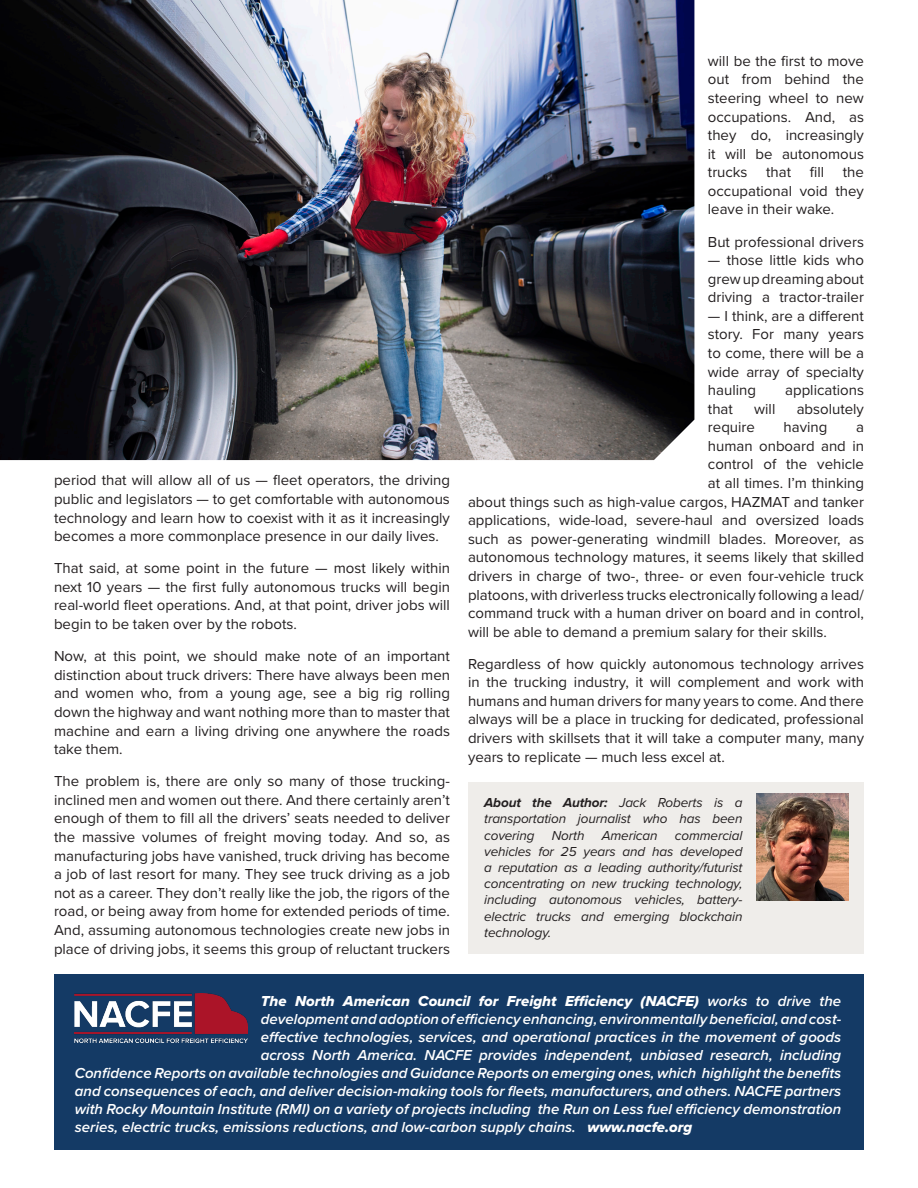
<style>
.page{position:relative;width:918px;height:1188px;background:#fff}
.page>*{position:absolute;margin:0;border:0;box-sizing:border-box;transform-origin:0 0}
.Body_Text{font:15px/18.6px "Proxima Nova";color:#231f20;text-align:justify}
.t1{font:italic 600 15px "Proxima Nova";color:#fff}
.t2{font:15px "Proxima Nova Extrabld It";color:#fff}
.t3{font:italic 13.5px/16.2px "Proxima Nova";letter-spacing:-.01em;color:#231f20;text-align:justify}
.s1{font-weight:700}
.s2{font-family:"Proxima Nova";font-weight:600;font-style:italic}
.s3{font-family:"Proxima Nova Extrabld It";font-weight:400;font-style:normal}
</style>
<div class="page">
<div style="left:468px;top:782px;width:396px;height:172px;background:#efedea"></div>
<img style="left:756px;top:794px;width:92px;height:107px">
<div style="left:54px;top:974px;width:810px;height:176px;background:#143a65"></div>
<img style="left:75px;top:994px;width:172px;height:49px">
<img style="left:0;top:0;width:694px;height:460px">
<p class="Body_Text" style="left:54px;top:470px;width:398px">period that will allow all of us — fleet operators, the driving public and legislators — to get comfortable with autonomous technology and learn how to coexist with it as it increasingly becomes a more commonplace presence in our daily lives.</p>
<p class="Body_Text" style="left:54px;top:558px;width:398px">That said, at some point in the future — most likely within next 10 years — the first fully autonomous trucks will begin real-world fleet operations. And, at that point, driver jobs will begin to be taken over by the robots.</p>
<p class="Body_Text" style="left:54px;top:646px;width:398px">Now, at this point, we should make note of an important distinction about truck drivers: There have always been men and women who, from a young age, see a big rig rolling down the highway and want nothing more than to master that machine and earn a living driving one anywhere the roads take them.</p>
<p class="Body_Text" style="left:54px;top:771px;width:398px">The problem is, there are only so many of those trucking&shy;inclined men and women out there. And there certainly aren’t enough of them to fill all the drivers’ seats needed to deliver the massive volumes of freight moving today. And so, as manufacturing jobs have vanished, truck driving has become a job of last resort for many. They see truck driving as a job not as a career. They don’t really like the job, the rigors of the road, or being away from home for extended periods of time.<br>And, assuming autonomous technologies create new jobs in place of driving jobs, it seems this group of reluctant truckers</p>
<p class="Body_Text" style="left:708px;top:51px;width:158px">will be the first to move out from behind the steering wheel to new occupations. And, as they do, increasingly it will be autonomous trucks that fill the occupational void they leave in their wake.</p>
<p class="Body_Text" style="left:708px;top:232px;width:158px">But professional drivers</p>
<p class="Body_Text" style="left:708px;top:250px;width:158px">— those little kids who grew up dreaming about driving a tractor-trailer</p>
<p class="Body_Text" style="left:708px;top:306px;width:158px">— I think, are a different story. For many years to come, there will be a wide array of specialty hauling</p>
<p class="Body_Text" style="left:785px;top:380px;width:80px">applications</p>
<p class="Body_Text" style="left:708px;top:399px;width:27px">that</p>
<p class="Body_Text" style="left:754px;top:399px;width:23px">will</p>
<p class="Body_Text" style="left:797px;top:399px;width:69px">absolutely</p>
<p class="Body_Text" style="left:708px;top:417px;width:49px">require</p>
<p class="Body_Text" style="left:784px;top:417px;width:45px">having</p>
<p class="Body_Text" style="left:856px;top:417px;width:9px">a</p>
<p class="Body_Text" style="left:708px;top:436px;width:158px">human onboard and in</p>
<p class="Body_Text" style="left:708px;top:455px;width:158px">control of the vehicle</p>
<p class="Body_Text" style="left:708px;top:473px;width:158px">at all times. I’m thinking</p>
<p class="Body_Text" style="left:468px;top:492px;width:398px">about things such as high-value cargos, HAZMAT and tanker</p>
<p class="Body_Text" style="left:468px;top:510px;width:398px">applications, wide-load, severe-haul and oversized loads</p>
<p class="Body_Text" style="left:468px;top:529px;width:398px">such as power-generating windmill blades. Moreover, as</p>
<p class="Body_Text" style="left:468px;top:547px;width:397px">autonomous technology matures, it seems likely that skilled</p>
<p class="Body_Text" style="left:468px;top:566px;width:398px">drivers in charge of two-, three- or even four-vehicle truck</p>
<p class="Body_Text" style="left:468px;top:585px;width:398px">platoons, with driverless trucks electronically following a lead/</p>
<p class="Body_Text" style="left:468px;top:603px;width:398px">command truck with a human driver on board and in control,</p>
<p class="Body_Text" style="left:468px;top:622px;width:360px">will be able to demand a premium salary for their skills.</p>
<p class="Body_Text" style="left:468px;top:654px;width:398px">Regardless of how quickly autonomous technology arrives in the trucking industry, it will complement and work with humans and human drivers for many years to come. And there always will be a place in trucking for dedicated, professional drivers with skillsets that it will take a computer many, many years to replicate — much less excel at.</p>
<p class="t3" style="left:484px;top:794px;width:260px"><span class="s1">About the Author:</span> Jack Roberts is a transportation journalist who has been covering</p>
<p class="t3" style="left:484px;top:826px;width:260px;text-indent:191px">commercial vehicles for 25 years and has developed a reputation as a leading authority/futurist concentrating on new trucking technology, including autonomous vehicles, battery&shy;electric trucks and emerging blockchain technology.</p>
<p class="t3" style="left:552px;top:826px;width:34px">North</p>
<p class="t3" style="left:602px;top:826px;width:57px">American</p>
<p class="t2" style="left:261px;top:990px;width:582px">The North American Council for Freight Efficiency (NACFE) <span class="s2">works to drive the</span></p>
<p class="t1" style="left:261px;top:1008px;width:582px">development and adoption of efficiency enhancing, environmentally beneficial, and cost-</p>
<p class="t1" style="left:261px;top:1026px;width:582px">effective technologies, services, and operational practices in the movement of goods</p>
<p class="t1" style="left:261px;top:1044px;width:582px">across North America. NACFE provides independent, unbiased research, including</p>
<p class="t1" style="left:75px;top:1062px;width:768px">Confidence Reports on available technologies and Guidance Reports on emerging ones, which highlight the benefits</p>
<p class="t1" style="left:75px;top:1080px;width:768px">and consequences of each, and deliver decision-making tools for fleets, manufacturers, and others. NACFE partners</p>
<p class="t1" style="left:75px;top:1098px;width:768px">with Rocky Mountain Institute (RMI) on a variety of projects including the Run on Less fuel efficiency demonstration</p>
<p class="t1" style="left:75px;top:1116px;width:619px">series, electric trucks, emissions reductions, and low-carbon supply chains. <span class="s3">www.nacfe.org</span></p>
</div>
